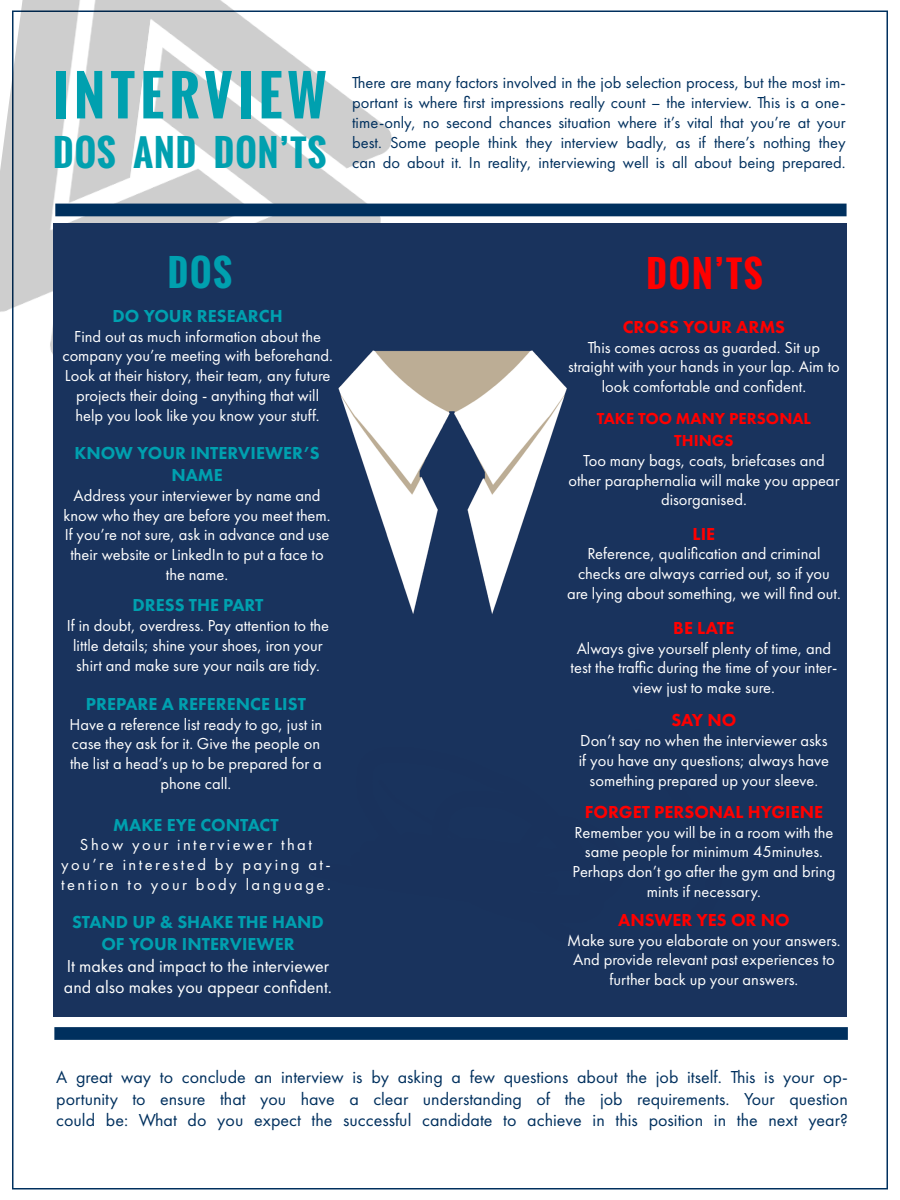
<style>
.page{position:relative;width:900px;height:1200px;background:#fff}
.page>*{position:absolute;margin:0;border:0;box-sizing:border-box;transform-origin:0 0}
.t1{font:700 54px "Oswald";letter-spacing:.105em;color:#00a0af}
.t2{font:700 36px "Oswald";letter-spacing:.03em;color:#00a0af}
.t3{font:700 36px "Oswald";color:#f00}
.t4{font:18px/21.6px "Futura PT";color:#00305e;text-align:justify}
.t5{font:800 18px/21.6px "Futura PT";color:#00a0af;text-align:center}
.t6{font:18px/21.6px "Futura PT";color:#fff}
.t7{font:800 18px "Futura PT";color:#f00}
.t8{font:16.5px/19.8px "Futura PT";color:#fff;text-align:center}
.t9{font:16.5px/19.8px "Futura PT";color:#00305e;text-align:justify}
.t10{font:16.5px/19.8px "Futura PT";letter-spacing:.15em;color:#fff;text-align:center}
.t11{font:800 16.5px/21.6px "Futura PT";color:#f00;text-align:center}
</style>
<div class="page">
<img style="left:0;top:0;width:410px;height:401px">
<div style="left:53px;top:224px;width:794px;height:792px;background:#19335d"></div>
<div style="left:55px;top:204px;width:792px;height:12px;background:#00305e"></div>
<div style="left:54px;top:1027px;width:794px;height:13px;background:#00305e"></div>
<p class="t1" style="left:53px;top:55px;width:275px">INTERVIEW</p>
<p class="t9" style="left:352px;top:73px;width:495px">There are many factors involved in the job selection process, but the most im&shy;portant is where first impressions really count – the interview. This is a one&shy;time-only, no second chances situation where it’s vital that you’re at your best. Some people think they interview badly, as if there’s nothing they</p>
<p class="t2" style="left:53px;top:126px;width:274px">DOS AND DON’TS</p>
<p class="t9" style="left:352px;top:152px;width:495px">can do about it. In reality, interviewing well is all about being prepared.</p>
<p class="t2" style="left:168px;top:246px;width:66px">DOS</p>
<p class="t3" style="left:647px;top:246px;width:117px">DON’TS</p>
<p class="t5" style="left:113px;top:305px;width:172px">DO YOUR RESEARCH</p>
<p class="t8" style="left:62px;top:326px;width:272px">Find out as much information about the company you’re meeting with beforehand.<br>Look at their history, their team, any future projects their doing - anything that will help you look like you know your stuff.</p>
<p class="t5" style="left:75px;top:442px;width:247px">KNOW YOUR INTERVIEWER’S<br>NAME</p>
<p class="t8" style="left:64px;top:485px;width:269px">Address your interviewer by name and know who they are before you meet them.<br>If you’re not sure, ask in advance and use their website or LinkedIn to put a face to the name.</p>
<p class="t5" style="left:133px;top:594px;width:132px">DRESS THE PART</p>
<p class="t8" style="left:67px;top:616px;width:264px">If in doubt, overdress. Pay attention to the little details; shine your shoes, iron your shirt and make sure your nails are tidy.</p>
<p class="t5" style="left:86px;top:693px;width:222px">PREPARE A REFERENCE LIST</p>
<p class="t8" style="left:70px;top:714px;width:254px">Have a reference list ready to go, just in case they ask for it. Give the people on the list a head’s up to be prepared for a phone call.</p>
<p class="t5" style="left:113px;top:813px;width:167px">MAKE EYE CONTACT</p>
<p class="t10" style="left:61px;top:835px;width:271px">Show your interviewer that you’re interested by paying at&shy;tention to your body language.</p>
<p class="t5" style="left:72px;top:911px;width:253px">STAND UP &amp; SHAKE THE HAND<br>OF YOUR INTERVIEWER</p>
<p class="t6" style="left:64px;top:955px;width:270px">It makes and impact to the interviewer and also makes you appear confident.</p>
<p class="t7" style="left:623px;top:316px;width:164px">CROSS YOUR ARMS</p>
<p class="t8" style="left:568px;top:337px;width:273px">This comes across as guarded. Sit up straight with your hands in your lap. Aim to look comfortable and confident.</p>
<p class="t11" style="left:597px;top:408px;width:216px">TAKE TOO MANY PERSONAL<br>THINGS</p>
<p class="t8" style="left:568px;top:450px;width:273px">Too many bags, coats, briefcases and other paraphernalia will make you appear disorganised.</p>
<p class="t7" style="left:693px;top:522px;width:24px">LIE</p>
<p class="t8" style="left:567px;top:544px;width:275px">Reference, qualification and criminal checks are always carried out, so if you are lying about something, we will find out.</p>
<p class="t7" style="left:673px;top:617px;width:63px">BE LATE</p>
<p class="t8" style="left:571px;top:638px;width:268px">Always give yourself plenty of time, and test the traffic during the time of your inter&shy;view just to make sure.</p>
<p class="t7" style="left:672px;top:709px;width:66px">SAY NO</p>
<p class="t8" style="left:579px;top:731px;width:252px">Don’t say no when the interviewer asks if you have any questions; always have something prepared up your sleeve.</p>
<p class="t7" style="left:585px;top:800px;width:240px">FORGET PERSONAL HYGIENE</p>
<p class="t8" style="left:572px;top:822px;width:264px">Remember you will be in a room with the same people for minimum 45minutes.<br>Perhaps don’t go after the gym and bring mints if necessary.</p>
<p class="t7" style="left:618px;top:908px;width:173px">ANSWER YES OR NO</p>
<p class="t8" style="left:567px;top:930px;width:275px">Make sure you elaborate on your answers.<br>And provide relevant past experiences to further back up your answers.</p>
<p class="t4" style="left:56px;top:1066px;width:793px">A great way to conclude an interview is by asking a few questions about the job itself. This is your op&shy;portunity to ensure that you have a clear understanding of the job requirements. Your question could be: What do you expect the successful candidate to achieve in this position in the next year?</p>
</div>
